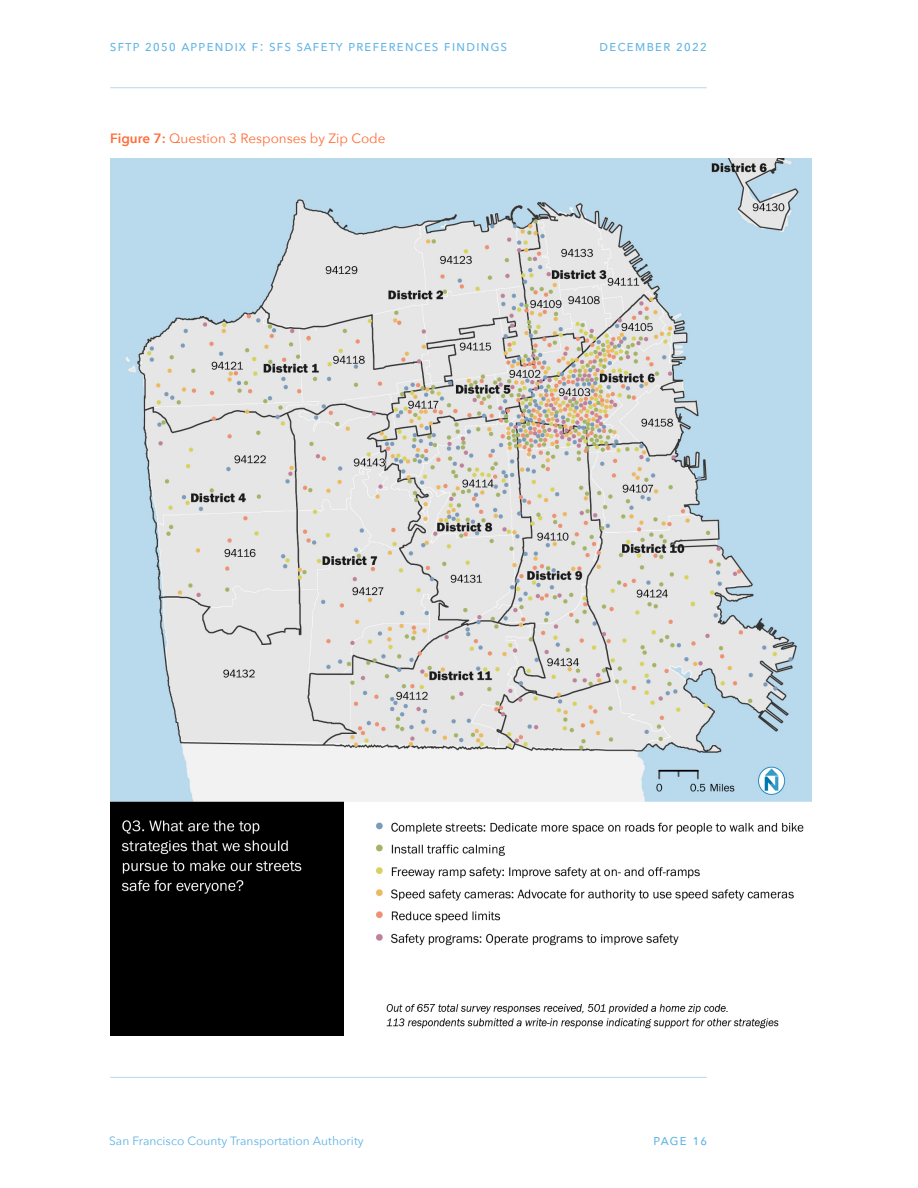
<style>
.page{position:relative;width:918px;height:1188px;background:#fff}
.page>*{position:absolute;margin:0;border:0;box-sizing:border-box;transform-origin:0 0}
.t1{font:15px "Avenir Next";letter-spacing:.05em;color:#5eb3e4}
.Figure_X{font:13.5px "Avenir Next";color:#ff6c37}
.t2{font:12px "Avenir Next";letter-spacing:.005em;color:#5eb3e4}
.s1{font-weight:600}
</style>
<div class="page">
<hr style="left:110px;top:87px;width:597px;height:1px;background:#b8d8eb">
<hr style="left:110px;top:1077px;width:597px;height:1px;background:#b8d8eb">
<img style="left:110px;top:159px;width:702px;height:877px">
<p class="t1" style="left:110px;top:33px;width:397px">SFTP 2050 Appendix F: SFS Safety Preferences Findings</p>
<p class="t1" style="left:599px;top:33px;width:109px">December 2022</p>
<p class="Figure_X" style="left:110px;top:127px;width:277px"><span class="s1">Figure 7:</span> Question 3 Responses by Zip Code</p>
<p class="t2" style="left:109px;top:1131px;width:256px">San Francisco County Transportation Authority</p>
<p class="t1" style="left:653px;top:1127px;width:56px">Page 16</p>
</div>
